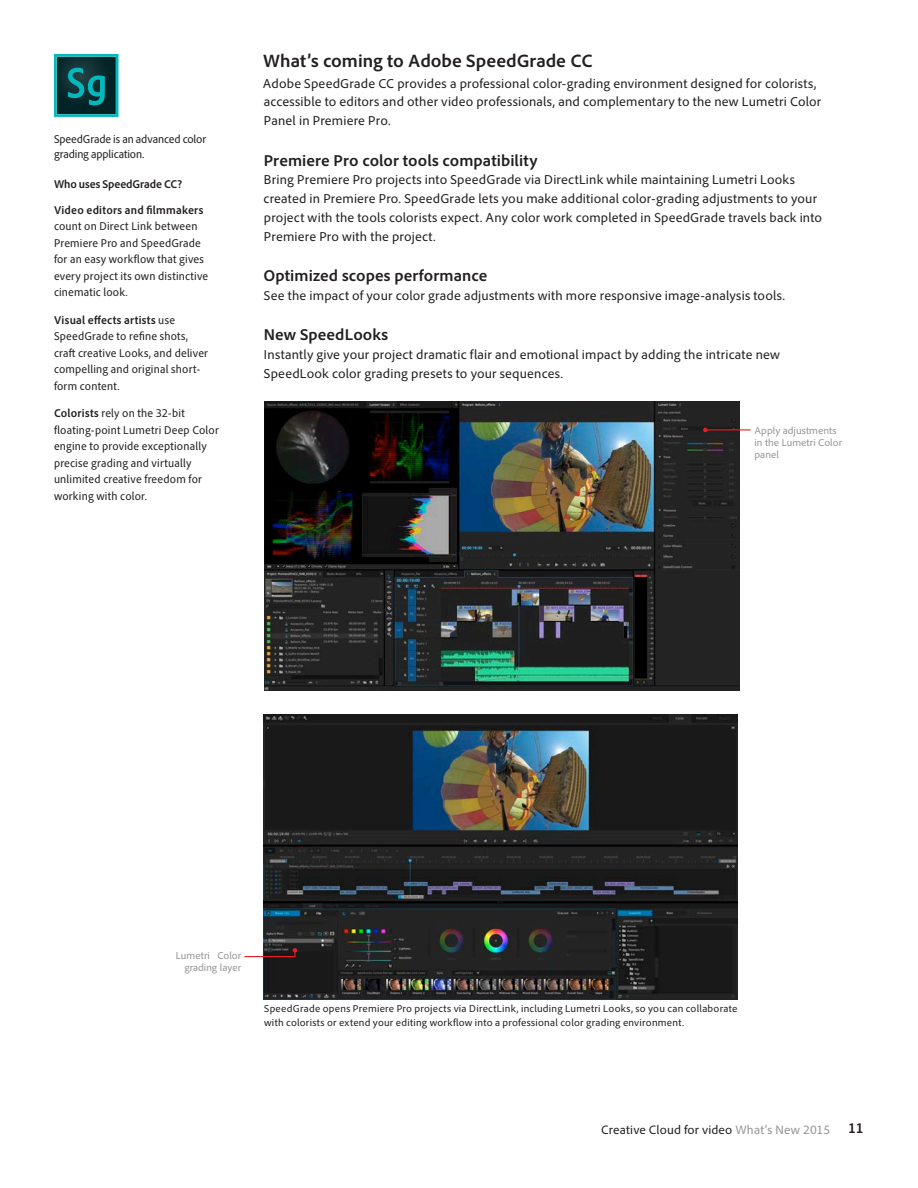
<style>
.page{position:relative;width:918px;height:1188px;background:#fff}
.page>*{position:absolute;margin:0;border:0;box-sizing:border-box;transform-origin:0 0}
.Text__Level_1_subhea{font:700 18.75px "Adobe Clean";color:#231f20}
.Text__Level_2_subhea{font:700 16.5px "Adobe Clean";letter-spacing:.005em;color:#231f20}
.Text__Body_first_aft{font:13.5px/18.8px "Adobe Clean";letter-spacing:.01em;color:#231f20}
.t1{font:12.75px "Adobe Clean";letter-spacing:.015em;color:#231f20}
.Sidebar__Body_copy{font:semi-condensed 12px/16.5px "Adobe Clean";letter-spacing:.015em;color:#231f20}
.Sidebar__Header{font:semi-condensed 12px/15px "Adobe Clean";letter-spacing:-.01em;color:#231f20}
.Sidebar__Header-2{font:700 semi-condensed 12px "Adobe Clean";letter-spacing:-.005em;color:#231f20}
.t2{font:10.5px/13.5px "Adobe Clean";letter-spacing:.02em;color:#231f20}
.Caption__Pkg_style{font:10.5px/12px "Adobe Clean";color:#939598}
.s1{font-weight:700}
.s2{color:#939598}
.s3{font-weight:700;font-stretch:semi-condensed;font-size:15px}
</style>
<div class="page">
<img style="left:264px;top:715px;width:474px;height:284px">
<img style="left:264px;top:402px;width:475px;height:289px">
<svg style="left:54px;top:54px;width:65px;height:63px;background:#0b585c"></svg>
<hr style="left:705px;top:429px;width:46px;height:1px;background:#ee1d23">
<svg style="left:703px;top:428px;width:5px;height:4px"></svg>
<svg style="left:293px;top:948px;width:4px;height:9px"></svg>
<hr style="left:244px;top:956px;width:51px;height:1px;background:#ee1d23">
<p class="Sidebar__Header" style="left:54px;top:131px;width:154px">SpeedGrade is an advanced color grading application.</p>
<p class="Sidebar__Header-2" style="left:54px;top:177px;width:130px">Who uses SpeedGrade CC?</p>
<p class="Sidebar__Body_copy" style="left:54px;top:201px;width:156px"><span class="s1">Video editors and filmmakers </span>count on Direct Link between<br>Premiere Pro and SpeedGrade for an easy workflow that gives every project its own distinctive cinematic look.</p>
<p class="Sidebar__Body_copy" style="left:54px;top:312px;width:156px"><span class="s1">Visual effects artists</span> use<br>SpeedGrade to refine shots, craft creative Looks, and deliver compelling and original short&shy;form content.</p>
<p class="Sidebar__Body_copy" style="left:54px;top:405px;width:166px"><span class="s1">Colorists</span> rely on the 32-bit floating-point Lumetri Deep Color engine to provide exceptionally precise grading and virtually unlimited creative freedom for working with color.</p>
<p class="Text__Level_1_subhea" style="left:263px;top:50px;width:331px">What’s coming to Adobe SpeedGrade CC</p>
<p class="Text__Body_first_aft" style="left:263px;top:74px;width:560px">Adobe SpeedGrade CC provides a professional color-grading environment designed for colorists, accessible to editors and other video professionals, and complementary to the new Lumetri Color<br>Panel in Premiere Pro.</p>
<p class="Text__Level_2_subhea" style="left:264px;top:150px;width:275px">Premiere Pro color tools compatibility</p>
<p class="Text__Body_first_aft" style="left:264px;top:170px;width:560px">Bring Premiere Pro projects into SpeedGrade via DirectLink while maintaining Lumetri Looks created in Premiere Pro. SpeedGrade lets you make additional color-grading adjustments to your project with the tools colorists expect. Any color work completed in SpeedGrade travels back into Premiere Pro with the project.</p>
<p class="Text__Level_2_subhea" style="left:263px;top:265px;width:225px">Optimized scopes performance</p>
<p class="Text__Body_first_aft" style="left:264px;top:286px;width:523px">See the impact of your color grade adjustments with more responsive image-analysis tools.</p>
<p class="Text__Level_2_subhea" style="left:264px;top:324px;width:126px">New SpeedLooks</p>
<p class="Text__Body_first_aft" style="left:264px;top:345px;width:518px">Instantly give your project dramatic flair and emotional impact by adding the intricate new<br>SpeedLook color grading presets to your sequences.</p>
<p class="Caption__Pkg_style" style="left:754px;top:424px;width:89px">Apply adjustments in the Lumetri Color panel</p>
<p class="Caption__Pkg_style" style="left:176px;top:949px;width:67px;text-align:right">Lumetri Color grading layer</p>
<p class="t2" style="left:264px;top:1002px;width:475px">SpeedGrade opens Premiere Pro projects via DirectLink, including Lumetri Looks, so you can collaborate with colorists or extend your editing workflow into a professional color grading environment.</p>
<p class="t1" style="left:601px;top:1122px;width:264px">Creative Cloud for video <span class="s2">What’s New 2015</span> <span class="s3">11</span></p>
</div>
